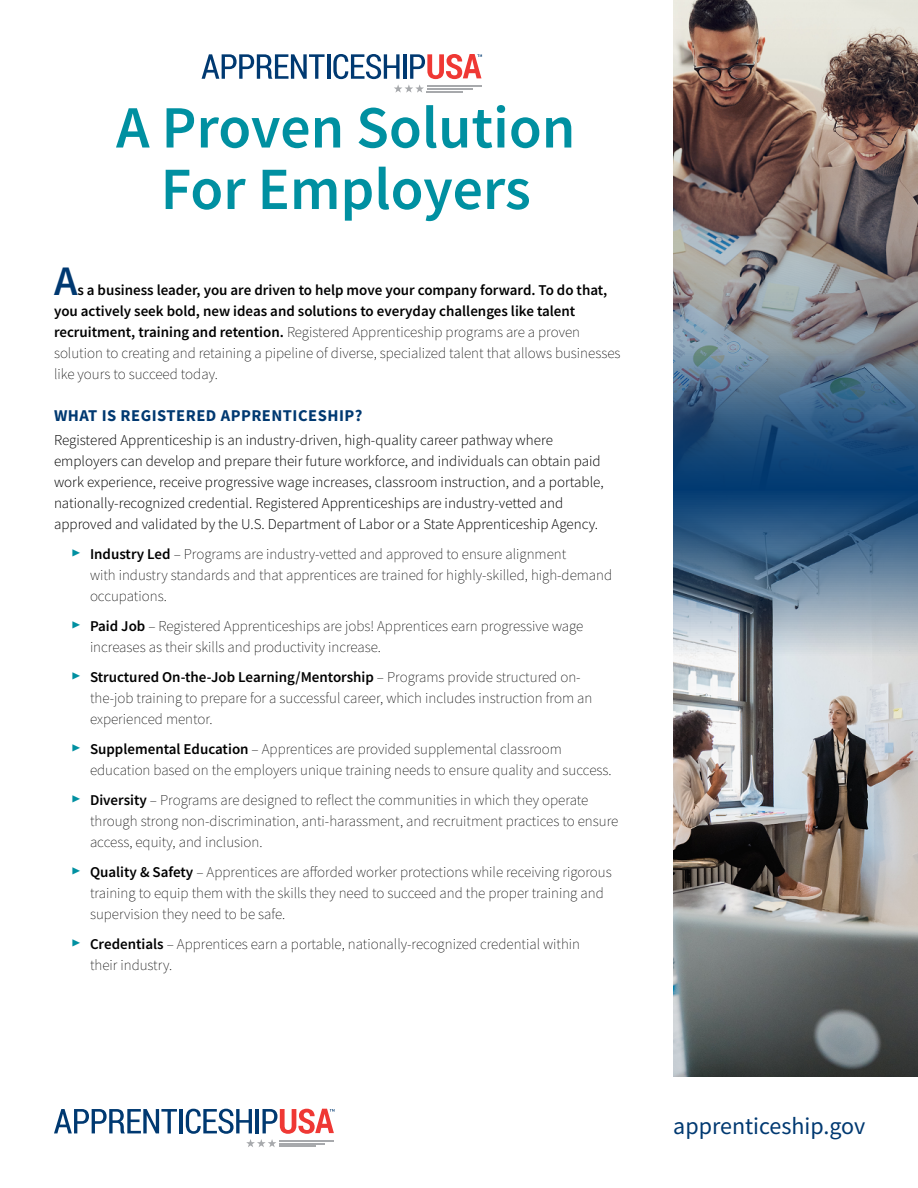
<style>
.page{position:relative;width:918px;height:1188px;background:#fff}
.page>*{position:absolute;margin:0;border:0;box-sizing:border-box;transform-origin:0 0}
.Factsheet_Title{font:600 60px/61.5px "Source Sans Pro";color:#0090a1;text-align:center}
.BodyText1_wDropCap{font:600 42px "Source Sans Pro";color:#003971}
.t1{font:24px "Source Sans Pro";color:#003971}
.t2{font:700 16.5px "Source Sans Pro";letter-spacing:.03em;color:#003971}
.t3{font:200 15px/21px "Source Sans Pro";color:#000}
.BodyText1__6{font:300 15px/21px "Source Sans Pro";color:#000}
.BodyText1_wDropCap-2{font:600 15px/21px "Source Sans Pro";color:#000}
.s1{font-weight:200}
.s2{font-weight:300;font-size:9px;color:#0090a1}
.s3{font-weight:600}
</style>
<div class="page">
<svg style="left:202px;top:54px;width:123px;height:25px"></svg>
<hr style="left:327px;top:54px;width:3px;height:25px;background:#003971">
<svg style="left:333px;top:54px;width:149px;height:39px"></svg>
<svg style="left:54px;top:1109px;width:123px;height:24px"></svg>
<hr style="left:179px;top:1109px;width:4px;height:24px;background:#003971">
<svg style="left:186px;top:1109px;width:148px;height:38px"></svg>
<img style="left:673px;top:0;width:245px;height:1077px">
<p class="Factsheet_Title" style="left:116px;top:96px;width:461px">A Proven Solution<br>For Employers</p>
<p class="BodyText1_wDropCap" style="left:54px;top:253px;width:25px">A</p>
<p class="BodyText1_wDropCap-2" style="left:54px;top:279px;width:568px;text-indent:23px">s a business leader, you are driven to help move your company forward. To do that, you actively seek bold, new ideas and solutions to everyday challenges like talent recruitment, training and retention. <span class="s1">Registered Apprenticeship programs are a proven solution to creating and retaining a pipeline of diverse, specialized talent that allows businesses like yours to succeed today.</span></p>
<h1 class="t2" style="left:54px;top:404px;width:310px">WHAT IS REGISTERED APPRENTICESHIP?</h1>
<p class="BodyText1__6" style="left:54px;top:429px;width:551px">Registered Apprenticeship is an industry-driven, high-quality career pathway where employers can develop and prepare their future workforce, and individuals can obtain paid work experience, receive progressive wage increases, classroom instruction, and a portable, nationally-recognized credential. Registered Apprenticeships are industry-vetted and approved and validated by the U.S. Department of Labor or a State Apprenticeship Agency.</p>
<p class="t3" style="left:90px;top:543px;width:524px;text-indent:-18px"><span class="s2">▶</span> <span class="s3">Industry Led</span> – Programs are industry-vetted and approved to ensure alignment<br>with industry standards and that apprentices are trained for highly-skilled, high-demand occupations.</p>
<p class="t3" style="left:90px;top:615px;width:495px;text-indent:-18px"><span class="s2">▶</span> <span class="s3">Paid Job</span> – Registered Apprenticeships are jobs! Apprentices earn progressive wage increases as their skills and productivity increase.</p>
<p class="t3" style="left:90px;top:666px;width:504px;text-indent:-18px"><span class="s2">▶</span> <span class="s3">Structured On-the-Job Learning/Mentorship</span> – Programs provide structured on&shy;the-job training to prepare for a successful career, which includes instruction from an experienced mentor.</p>
<p class="t3" style="left:90px;top:738px;width:523px;text-indent:-18px"><span class="s2">▶</span> <span class="s3">Supplemental Education</span> – Apprentices are provided supplemental classroom education based on the employers unique training needs to ensure quality and success.</p>
<p class="t3" style="left:90px;top:789px;width:530px;text-indent:-18px"><span class="s2">▶</span> <span class="s3">Diversity</span> – Programs are designed to reflect the communities in which they operate through strong non-discrimination, anti-harassment, and recruitment practices to ensure access, equity, and inclusion.</p>
<p class="t3" style="left:90px;top:861px;width:523px;text-indent:-18px"><span class="s2">▶</span> <span class="s3">Quality &amp; Safety</span> – Apprentices are afforded worker protections while receiving rigorous training to equip them with the skills they need to succeed and the proper training and supervision they need to be safe.</p>
<p class="t3" style="left:90px;top:933px;width:492px;text-indent:-18px"><span class="s2">▶</span> <span class="s3">Credentials</span> – Apprentices earn a portable, nationally-recognized credential within their industry.</p>
<p class="t1" style="left:673px;top:1111px;width:194px">apprenticeship.gov</p>
</div>
